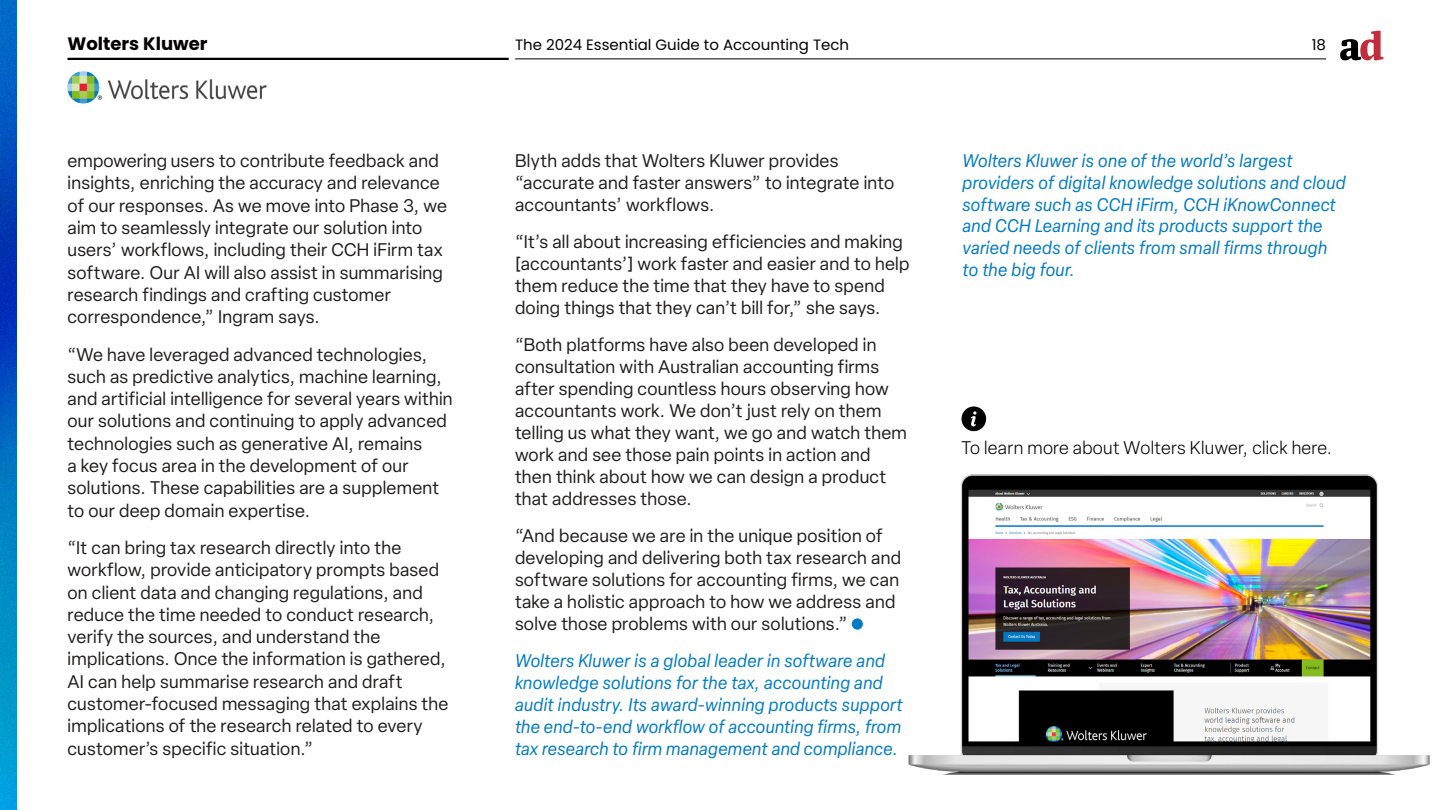
<style>
.page{position:relative;width:1440px;height:810px;background:#fff}
.page>*{position:absolute;margin:0;border:0;box-sizing:border-box;transform-origin:0 0}
.t1{font:18px/22.3px "Elza";letter-spacing:.015em;color:#1e1c1b}
.t2{font:italic 18px/21.8px "Elza";letter-spacing:.02em;color:#007ac3}
.t3{font:300 18px "Elza";letter-spacing:.02em;color:#000}
.t4{font:700 18px "Poppins";color:#030000}
.t5{font:15px "Poppins";color:#030000}
</style>
<div class="page">
<div style="left:852px;top:618px;width:11px;height:12px;background:#007ac3;border-radius:50%"></div>
<img style="left:908px;top:474px;width:522px;height:300px">
<div style="left:962px;top:407px;width:23px;height:23px;background:#000;border-radius:50%"></div>
<div style="left:961px;top:406px;width:25px;height:25px;border:2px solid #000;border-radius:50%"></div>
<svg style="left:971px;top:411px;width:6px;height:15px"></svg>
<hr style="left:515px;top:58px;width:811px;height:1px;background:#000">
<svg style="left:1340px;top:31px;width:43px;height:30px"></svg>
<img style="left:67px;top:71px;width:200px;height:33px">
<hr style="left:68px;top:58px;width:441px;height:2px;background:#000">
<img style="left:0;top:0;width:16px;height:810px">
<p class="t4" style="left:68px;top:33px;width:142px">Wolters Kluwer</p>
<p class="t1" style="left:68px;top:150px;width:381px">empowering users to contribute feedback and insights, enriching the accuracy and relevance of our responses. As we move into Phase 3, we aim to seamlessly integrate our solution into users’ workflows, including their CCH iFirm tax software. Our AI will also assist in summarising research findings and crafting customer correspondence,” Ingram says.</p>
<p class="t1" style="left:68px;top:343px;width:387px">“We have leveraged advanced technologies, such as predictive analytics, machine learning, and artificial intelligence for several years within our solutions and continuing to apply advanced technologies such as generative AI, remains<br>a key focus area in the development of our solutions. These capabilities are a supplement to our deep domain expertise.</p>
<p class="t1" style="left:68px;top:536px;width:382px">“It can bring tax research directly into the workflow, provide anticipatory prompts based on client data and changing regulations, and reduce the time needed to conduct research, verify the sources, and understand the implications. Once the information is gathered, AI can help summarise research and draft customer-focused messaging that explains the implications of the research related to every customer’s specific situation.”</p>
<p class="t5" style="left:515px;top:36px;width:335px">The 2024 Essential Guide to Accounting Tech</p>
<p class="t5" style="left:1312px;top:36px;width:16px">18</p>
<p class="t1" style="left:515px;top:150px;width:381px;line-height:22px">Blyth adds that Wolters Kluwer provides “accurate and faster answers” to integrate into accountants’ workflows.</p>
<p class="t1" style="left:515px;top:231px;width:396px;line-height:22px">“It’s all about increasing efficiencies and making [accountants’] work faster and easier and to help them reduce the time that they have to spend doing things that they can’t bill for,” she says.</p>
<p class="t1" style="left:515px;top:334px;width:393px;line-height:22px">“Both platforms have also been developed in consultation with Australian accounting firms after spending countless hours observing how accountants work. We don’t just rely on them telling us what they want, we go and watch them work and see those pain points in action and then think about how we can design a product that addresses those.</p>
<p class="t1" style="left:515px;top:524px;width:388px;line-height:22px">“And because we are in the unique position of developing and delivering both tax research and software solutions for accounting firms, we can take a holistic approach to how we address and solve those problems with our solutions.”</p>
<p class="t2" style="left:515px;top:649px;width:389px;line-height:22px">Wolters Kluwer is a global leader in software and knowledge solutions for the tax, accounting and audit industry. Its award-winning products support the end-to-end workflow of accounting firms, from tax research to firm management and compliance.</p>
<p class="t2" style="left:963px;top:150px;width:385px">Wolters Kluwer is one of the world’s largest providers of digital knowledge solutions and cloud software such as CCH iFirm, CCH iKnowConnect and CCH Learning and its products support the varied needs of clients from small firms through to the big four.</p>
<p class="t3" style="left:962px;top:436px;width:372px">To learn more about Wolters Kluwer, click here.</p>
</div>
